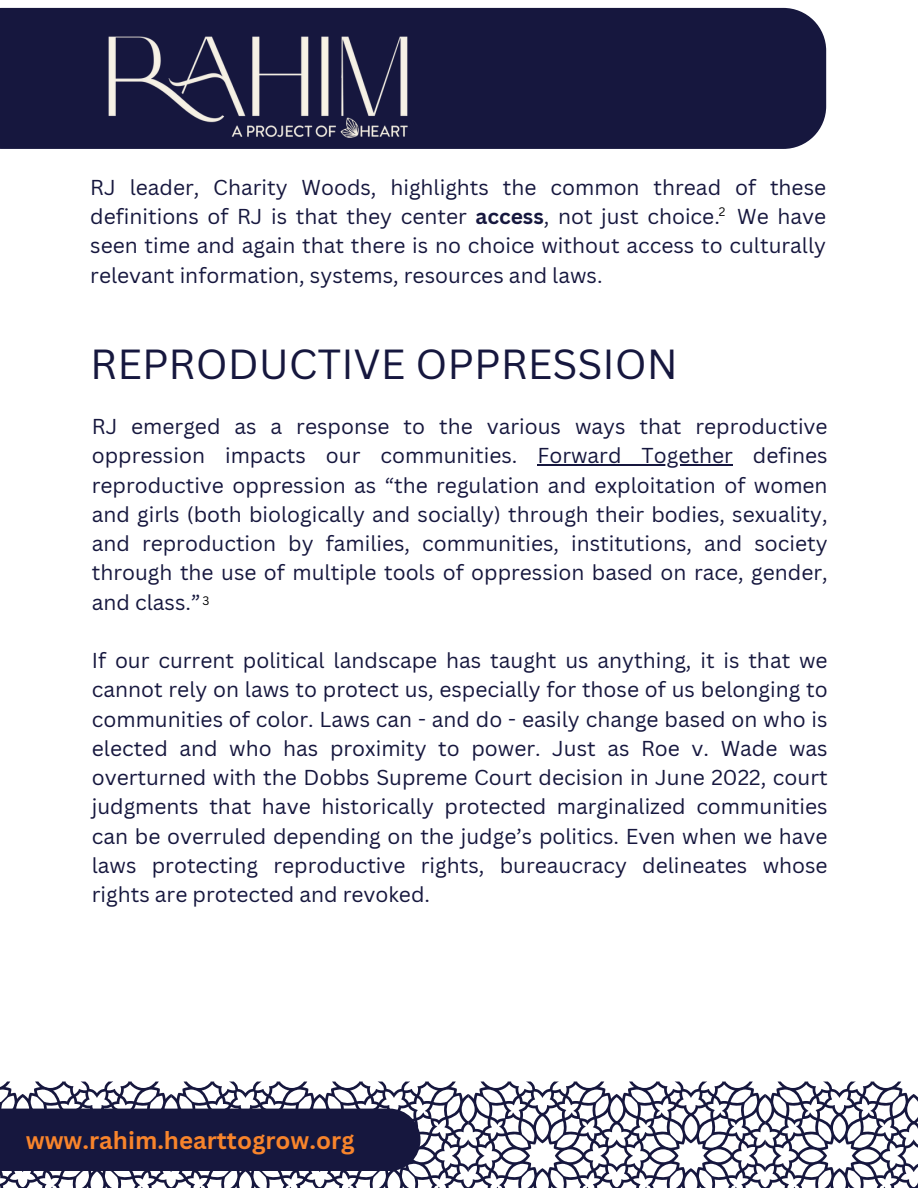
<style>
.page{position:relative;width:918px;height:1188px;background:#fff}
.page>*{position:absolute;margin:0;border:0;box-sizing:border-box;transform-origin:0 0}
.t1{font:40.95px "Canva Sans";color:#16173e}
.t2{font:700 24px "Canva Sans";color:#f8842b}
.t3{font:21px/29.2px "Canva Sans";color:#16173e;text-align:justify}
.t4{font:12px "Canva Sans";color:#000}
.s1{font-weight:700}
</style>
<div class="page">
<svg style="left:0;top:1082px;width:918px;height:106px"></svg>
<div style="left:0;top:8px;width:826px;height:141px;background:#16173e"></div>
<img style="left:104px;top:19px;width:310px;height:119px">
<hr style="left:538px;top:465px;width:195px;height:1px;background:#16173e">
<p class="t3" style="left:90px;top:172px;width:737px">RJ leader, Charity Woods, highlights the common thread of these definitions of RJ is that they center <span class="s1">access</span>, not just choice. We have seen time and again that there is no choice without access to culturally relevant information, systems, resources and laws.</p>
<p class="t4" style="left:719px;top:203px;width:8px">2</p>
<h1 class="t1" style="left:90px;top:335px;width:589px">REPRODUCTIVE OPPRESSION</h1>
<p class="t3" style="left:92px;top:411px;width:737px">RJ emerged as a response to the various ways that reproductive oppression impacts our communities.</p>
<p class="t3" style="left:92px;top:441px;width:737px;text-indent:446px">Forward Together defines reproductive oppression as “the regulation and exploitation of women and girls (both biologically and socially) through their bodies, sexuality, and reproduction by families, communities, institutions, and society through the use of multiple tools of oppression based on race, gender, and class.”</p>
<p class="t4" style="left:202px;top:592px;width:8px">3</p>
<p class="t3" style="left:92px;top:645px;width:737px">If our current political landscape has taught us anything, it is that we cannot rely on laws to protect us, especially for those of us belonging to</p>
<p class="t3" style="left:92px;top:704px;width:737px">communities of color. Laws can - and do - easily change based on who is elected and who has proximity to power. Just as Roe v. Wade was overturned with the Dobbs Supreme Court decision in June 2022, court judgments that have historically protected marginalized communities can be overruled depending on the judge’s politics. Even when we have laws protecting reproductive rights, bureaucracy delineates whose rights are protected and revoked.</p>
<p class="t2" style="left:26px;top:1123px;width:330px">www.rahim.hearttogrow.org</p>
</div>
